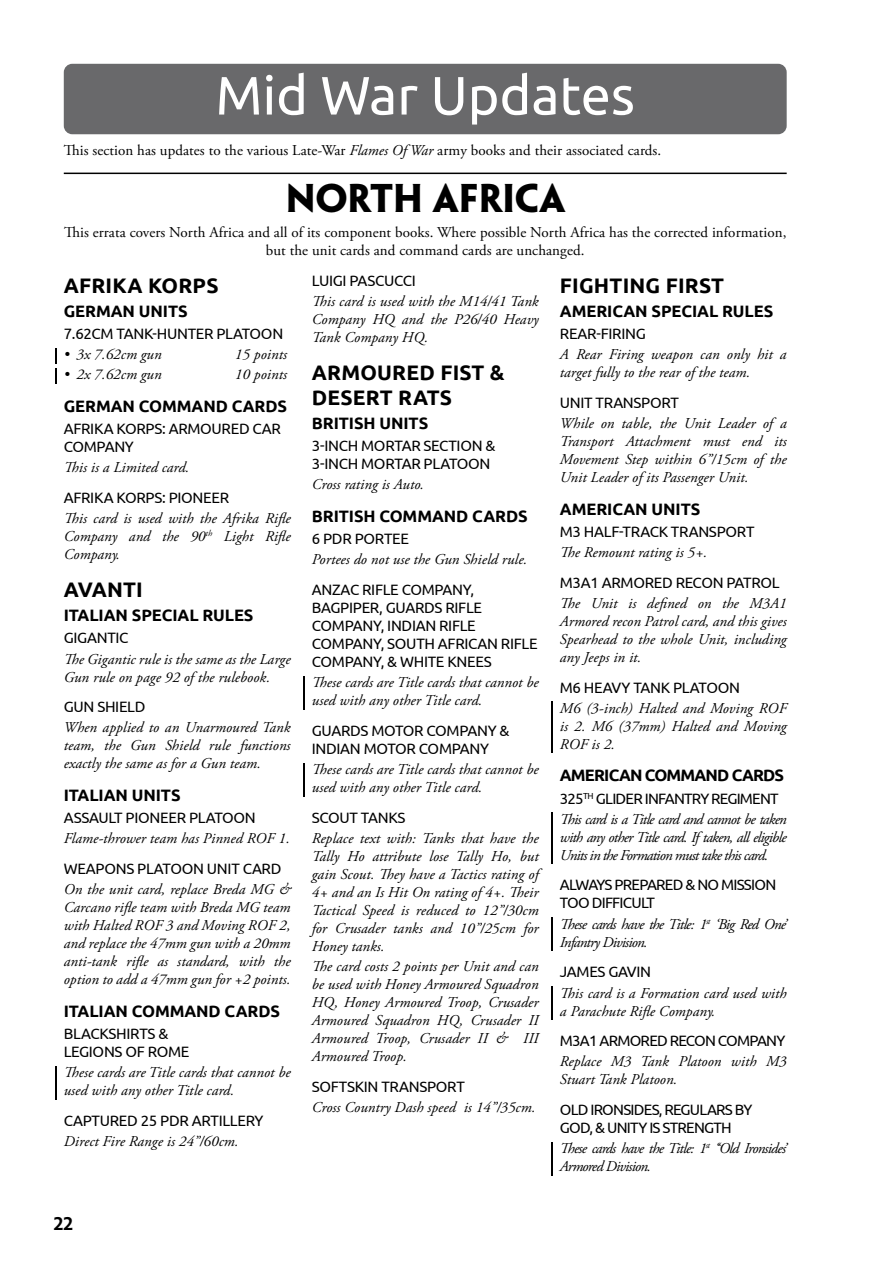
<style>
.page{position:relative;width:893px;height:1263px;background:#fff}
.page>*{position:absolute;margin:0;border:0;box-sizing:border-box;transform-origin:0 0}
.t1{font:54px "Ubuntu";color:#fff}
.t2{font:700 36px "Penumbra Flare Std";color:#000}
.t3{font:700 21px/25.2px "Ubuntu";letter-spacing:.01em;color:#000}
.t4{font:700 16.5px "Ubuntu";letter-spacing:-.005em;color:#000}
.t5{font:700 16.5px "Ubuntu";letter-spacing:-.05em;color:#000}
.t6{font:600 16.5px "Penumbra Flare Std";color:#000}
.t7{font:italic 15px/18px "Adobe Garamond Pro";letter-spacing:.005em;color:#000;text-align:justify}
.t8{font:15px/18px "Ubuntu";letter-spacing:-.02em;color:#000}
.t9{font:15px/18px "Adobe Garamond Pro";letter-spacing:.005em;color:#000;text-align:center}
.t10{font:15px/18px "Ubuntu";letter-spacing:-.05em;color:#000}
.t11{font:italic 15px/18px "Adobe Garamond Pro";letter-spacing:-.05em;color:#000}
.s1{font-style:italic}
</style>
<div class="page">
<div style="left:64px;top:64px;width:723px;height:70px;background:#69696b;border-radius:9px"></div>
<hr style="left:64px;top:173px;width:723px;height:1px;background:#000">
<svg style="left:55px;top:348px;width:2px;height:35px"></svg>
<hr style="left:55px;top:1066px;width:2px;height:33px;background:#000">
<hr style="left:303px;top:676px;width:2px;height:33px;background:#000">
<hr style="left:303px;top:763px;width:2px;height:33px;background:#000">
<hr style="left:551px;top:702px;width:2px;height:51px;background:#000">
<hr style="left:551px;top:813px;width:2px;height:51px;background:#000">
<hr style="left:551px;top:918px;width:2px;height:33px;background:#000">
<hr style="left:551px;top:986px;width:2px;height:33px;background:#000">
<hr style="left:551px;top:1142px;width:2px;height:33px;background:#000">
<h1 class="t1" style="left:215px;top:63px;width:421px">Mid War Updates</h1>
<p class="t9" style="left:64px;top:142px;width:599px">This section has updates to the various Late-War <span class="s1">Flames Of War</span> army books and their associated cards.</p>
<h2 class="t2" style="left:286px;top:176px;width:281px">NORTH AFRICA</h2>
<p class="t9" style="left:64px;top:223px;width:724px">This errata covers North Africa and all of its component books. Where possible North Africa has the corrected information, but the unit cards and command cards are unchanged.</p>
<h3 class="t3" style="left:64px;top:272px;width:156px">AFRIKA KORPS</h3>
<p class="t4" style="left:64px;top:301px;width:125px">GERMAN UNITS</p>
<p class="t8" style="left:64px;top:324px;width:221px">7.62CM TANK-HUNTER PLATOON</p>
<p class="t7" style="left:64px;top:346px;width:99px">• 3x 7.62cm gun</p>
<p class="t7" style="left:235px;top:346px;width:54px">15 points</p>
<p class="t7" style="left:64px;top:366px;width:99px">• 2x 7.62cm gun</p>
<p class="t7" style="left:235px;top:366px;width:54px">10 points</p>
<p class="t4" style="left:64px;top:396px;width:225px">GERMAN COMMAND CARDS</p>
<p class="t8" style="left:64px;top:419px;width:219px">AFRIKA KORPS: ARMOURED CAR<br>COMPANY</p>
<p class="t7" style="left:64px;top:459px;width:127px">This is a Limited card.</p>
<p class="t8" style="left:64px;top:488px;width:167px">AFRIKA KORPS: PIONEER</p>
<p class="t7" style="left:64px;top:510px;width:228px">This card is used with the Afrika Rifle Company and the 90<sup>th</sup> Light Rifle Company.</p>
<h3 class="t3" style="left:64px;top:577px;width:81px">AVANTI</h3>
<p class="t4" style="left:64px;top:605px;width:191px">ITALIAN SPECIAL RULES</p>
<p class="t8" style="left:64px;top:628px;width:66px">GIGANTIC</p>
<p class="t7" style="left:64px;top:650px;width:228px">The Gigantic rule is the same as the Large<br>Gun rule on page 92 of the rulebook.</p>
<p class="t8" style="left:64px;top:697px;width:83px">GUN SHIELD</p>
<p class="t7" style="left:64px;top:719px;width:228px">When applied to an Unarmoured Tank team, the Gun Shield rule functions exactly the same as for a Gun team.</p>
<p class="t4" style="left:64px;top:785px;width:118px">ITALIAN UNITS</p>
<p class="t8" style="left:64px;top:808px;width:194px">ASSAULT PIONEER PLATOON</p>
<p class="t7" style="left:64px;top:830px;width:228px">Flame-thrower team has Pinned ROF 1.</p>
<p class="t8" style="left:64px;top:859px;width:219px">WEAPONS PLATOON UNIT CARD</p>
<p class="t7" style="left:64px;top:881px;width:228px">On the unit card, replace Breda MG &amp; Carcano rifle team with Breda MG team with Halted ROF 3 and Moving ROF 2, and replace the 47mm gun with a 20mm anti-tank rifle as standard, with the option to add a 47mm gun for +2 points.</p>
<p class="t4" style="left:64px;top:1001px;width:218px">ITALIAN COMMAND CARDS</p>
<p class="t8" style="left:64px;top:1024px;width:127px">BLACKSHIRTS &amp;<br>LEGIONS OF ROME</p>
<p class="t7" style="left:64px;top:1064px;width:228px">These cards are Title cards that cannot be used with any other Title card.</p>
<p class="t8" style="left:64px;top:1111px;width:201px">CAPTURED 25 PDR ARTILLERY</p>
<p class="t7" style="left:64px;top:1133px;width:176px">Direct Fire Range is 24”/60cm.</p>
<p class="t8" style="left:312px;top:271px;width:106px">LUIGI PASCUCCI</p>
<p class="t7" style="left:312px;top:292px;width:228px">This card is used with the M14/41 Tank Company HQ and the P26/40 Heavy Tank Company HQ.</p>
<h3 class="t3" style="left:312px;top:359px;width:194px">ARMOURED FIST &amp;<br>DESERT RATS</h3>
<p class="t4" style="left:312px;top:413px;width:118px">BRITISH UNITS</p>
<p class="t8" style="left:312px;top:436px;width:185px">3-INCH MORTAR SECTION &amp;<br>3-INCH MORTAR PLATOON</p>
<p class="t7" style="left:312px;top:476px;width:114px">Cross rating is Auto.</p>
<p class="t4" style="left:312px;top:506px;width:217px">BRITISH COMMAND CARDS</p>
<p class="t8" style="left:312px;top:529px;width:99px">6 PDR PORTEE</p>
<p class="t7" style="left:312px;top:551px;width:217px">Portees do not use the Gun Shield rule.</p>
<p class="t8" style="left:312px;top:580px;width:227px">ANZAC RIFLE COMPANY,<br>BAGPIPER, GUARDS RIFLE<br>COMPANY, INDIAN RIFLE<br>COMPANY, SOUTH AFRICAN RIFLE<br>COMPANY, &amp; WHITE KNEES</p>
<p class="t7" style="left:312px;top:674px;width:228px">These cards are Title cards that cannot be used with any other Title card.</p>
<p class="t8" style="left:312px;top:721px;width:199px">GUARDS MOTOR COMPANY &amp;<br>INDIAN MOTOR COMPANY</p>
<p class="t7" style="left:312px;top:761px;width:228px">These cards are Title cards that cannot be used with any other Title card.</p>
<p class="t8" style="left:312px;top:808px;width:95px">SCOUT TANKS</p>
<p class="t7" style="left:312px;top:829px;width:228px">Replace text with: Tanks that have the Tally Ho attribute lose Tally Ho, but gain Scout. They have a Tactics rating of 4+ and an Is Hit On rating of 4+. Their Tactical Speed is reduced to 12”/30cm for Crusader tanks and 10”/25cm for Honey tanks.</p>
<p class="t7" style="left:312px;top:958px;width:228px">The card costs 2 points per Unit and can be used with Honey Armoured Squadron HQ, Honey Armoured Troop, Crusader Armoured Squadron HQ, Crusader II Armoured Troop, Crusader II &amp; III Armoured Troop.</p>
<p class="t8" style="left:312px;top:1077px;width:154px">SOFTSKIN TRANSPORT</p>
<p class="t7" style="left:312px;top:1098px;width:225px">Cross Country Dash speed is 14”/35cm.</p>
<h3 class="t3" style="left:560px;top:272px;width:166px">FIGHTING FIRST</h3>
<p class="t4" style="left:560px;top:301px;width:215px">AMERICAN SPECIAL RULES</p>
<p class="t8" style="left:560px;top:324px;width:87px">REAR-FIRING</p>
<p class="t7" style="left:560px;top:346px;width:228px">A Rear Firing weapon can only hit a target fully to the rear of the team.</p>
<p class="t8" style="left:560px;top:393px;width:121px">UNIT TRANSPORT</p>
<p class="t7" style="left:560px;top:415px;width:228px">While on table, the Unit Leader of a Transport Attachment must end its Movement Step within 6”/15cm of the Unit Leader of its Passenger Unit.</p>
<p class="t4" style="left:560px;top:499px;width:142px">AMERICAN UNITS</p>
<p class="t8" style="left:560px;top:522px;width:196px">M3 HALF-TRACK TRANSPORT</p>
<p class="t7" style="left:560px;top:544px;width:149px">The Remount rating is 5+.</p>
<p class="t8" style="left:560px;top:573px;width:221px">M3A1 ARMORED RECON PATROL</p>
<p class="t7" style="left:560px;top:594px;width:228px">The Unit is defined on the M3A1<br>Armored recon Patrol card, and this gives Spearhead to the whole Unit, including any Jeeps in it.</p>
<p class="t8" style="left:560px;top:678px;width:182px">M6 HEAVY TANK PLATOON</p>
<p class="t7" style="left:560px;top:699px;width:228px">M6 (3-inch) Halted and Moving ROF is 2. M6 (37mm) Halted and Moving ROF is 2.</p>
<p class="t5" style="left:560px;top:765px;width:226px">AMERICAN COMMAND CARDS</p>
<p class="t10" style="left:560px;top:789px;width:220px">325<sup>TH</sup> GLIDER INFANTRY REGIMENT</p>
<p class="t7" style="left:560px;top:810px;width:228px">This card is a Title card and cannot be taken with any other Title card. If taken, all eligible Units in the Formation must take this card.</p>
<p class="t10" style="left:560px;top:876px;width:218px">ALWAYS PREPARED &amp; NO MISSION<br>TOO DIFFICULT</p>
<p class="t11" style="left:560px;top:915px;width:228px">These cards have the Title: 1<sup>st</sup> ‘Big Red One’<br>Infantry Division.</p>
<p class="t8" style="left:560px;top:962px;width:93px">JAMES GAVIN</p>
<p class="t7" style="left:560px;top:984px;width:228px">This card is a Formation card used with a Parachute Rifle Company.</p>
<p class="t10" style="left:560px;top:1031px;width:227px">M3A1 ARMORED RECON COMPANY</p>
<p class="t7" style="left:560px;top:1053px;width:228px">Replace M3 Tank Platoon with M3<br>Stuart Tank Platoon.</p>
<p class="t10" style="left:560px;top:1100px;width:194px">OLD IRONSIDES, REGULARS BY<br>GOD, &amp; UNITY IS STRENGTH</p>
<p class="t11" style="left:560px;top:1140px;width:228px">These cards have the Title: 1<sup>st</sup> ‘‘Old Ironsides’<br>Armored Division.</p>
<p class="t6" style="left:54px;top:1213px;width:21px">22</p>
</div>
